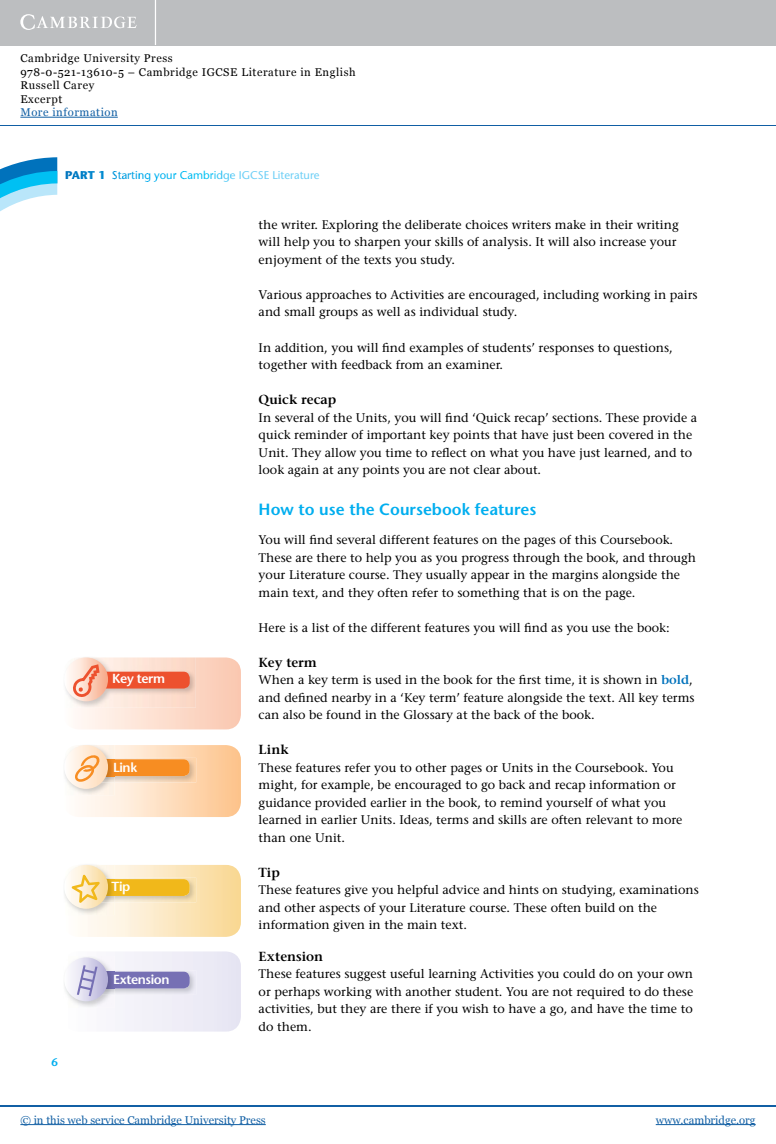
<style>
.page{position:relative;width:776px;height:1144px;background:#fff}
.page>*{position:absolute;margin:0;border:0;box-sizing:border-box;transform-origin:0 0}
.t1{font:600 16.25px "ITC Stone Sans";color:#00aeef}
.t2{font:600 13.12px "Stone Serif";color:#000}
.t3{font:600 13.12px "ITC Stone Sans";letter-spacing:-.03em;color:#fff}
.t4{font:12.5px/17.5px "Stone Serif";color:#000}
.t5{font:11.25px/13.4px "Georgia";letter-spacing:.05em;color:#000}
.t6{font:11.25px "Georgia";color:#115fa4}
.t7{font:11.25px "Stone Sans";color:#6dcff6}
.t8{font:11.25px "Georgia";letter-spacing:.05em;color:#115fa4}
.t9{font:600 11.25px "ITC Stone Sans";color:#00aeef}
.s1{font-weight:700;color:#0075be}
.s2{font-weight:700;color:#007dc5}
.s3{font-weight:700;color:#0080c8}
.s4{font-weight:700;color:#008ad0}
.s5{color:#0094d9}
.s6{color:#0097dc}
.s7{color:#009bde}
.s8{color:#009ee1}
.s9{color:#00a1e4}
.s10{color:#00a6e8}
.s11{color:#00aaec}
.s12{color:#00b0f0}
.s13{color:#00b2f0}
.s14{color:#00b4f0}
.s15{color:#00b6f1}
.s16{color:#00b9f1}
.s17{color:#00bbf2}
.s18{color:#00bef3}
.s19{color:#00c2f3}
.s20{color:#1ac4f4}
.s21{color:#2bc5f4}
.s22{color:#3bc6f4}
.s23{color:#4fc9f5}
.s24{color:#5acbf5}
.s25{color:#6bcff6}
.s26{font-weight:600;color:#0072bc}
</style>
<div class="page">
<div style="left:0;top:0;width:776px;height:45px;background:#bcbec0"></div>
<hr style="left:155px;top:0;width:1px;height:45px;background:#fff">
<svg style="left:20px;top:14px;width:117px;height:16px"></svg>
<hr style="left:20px;top:117px;width:98px;height:1px;background:#115fa4">
<hr style="left:0;top:125px;width:776px;height:1px;background:#115fa4">
<hr style="left:0;top:1104px;width:776px;height:1px;background:#115fa4">
<hr style="left:20px;top:1124px;width:246px;height:1px;background:#115fa4">
<hr style="left:656px;top:1124px;width:100px;height:1px;background:#115fa4">
<svg style="left:0;top:157px;width:57px;height:54px"></svg>
<svg style="left:65px;top:657px;width:176px;height:72px;background:#f8cab9"></svg>
<svg style="left:64px;top:745px;width:177px;height:71px;background:#fbd4af"></svg>
<svg style="left:64px;top:864px;width:177px;height:72px;background:#f8e2b1"></svg>
<svg style="left:64px;top:951px;width:177px;height:80px"></svg>
<p class="t5" style="left:20px;top:52px;width:337px">Cambridge University Press<br>978-0-521-13610-5 – Cambridge IGCSE Literature in English<br>Russell Carey<br>Excerpt</p>
<p class="t8" style="left:20px;top:105px;width:99px">More information</p>
<p class="t7" style="left:65px;top:168px;width:256px"><span class="s1">PA</span><span class="s2">R</span><span class="s3">T</span> <span class="s4">1</span> <span class="s5">S</span><span class="s6">t</span><span class="s7">a</span><span class="s8">r</span><span class="s9">ti</span><span class="s10">n</span><span class="s11">g</span> <span class="s12">y</span><span class="s13">o</span><span class="s14">u</span><span class="s15">r</span> <span class="s16">C</span><span class="s17">a</span><span class="s18">m</span><span class="s19">b</span><span class="s20">r</span><span class="s21">i</span><span class="s22">d</span><span class="s23">g</span><span class="s24">e</span> <span class="s25">IG</span>CSE Literature</p>
<p class="t4" style="left:259px;top:216px;width:422px">the writer. Exploring the deliberate choices writers make in their writing will help you to sharpen your skills of analysis. It will also increase your enjoyment of the texts you study.</p>
<p class="t4" style="left:259px;top:286px;width:441px">Various approaches to Activities are encouraged, including working in pairs and small groups as well as individual study.</p>
<p class="t4" style="left:259px;top:338px;width:416px">In addition, you will find examples of students’ responses to questions, together with feedback from an examiner.</p>
<p class="t2" style="left:259px;top:391px;width:79px">Quick recap</p>
<p class="t4" style="left:259px;top:408px;width:440px">In several of the Units, you will find ‘Quick recap’ sections. These provide a quick reminder of important key points that have just been covered in the Unit. They allow you time to reflect on what you have just learned, and to look again at any points you are not clear about.</p>
<h1 class="t1" style="left:259px;top:499px;width:279px">How to use the Coursebook features</h1>
<p class="t4" style="left:259px;top:531px;width:439px">You will find several different features on the pages of this Coursebook.<br>These are there to help you as you progress through the book, and through your Literature course. They usually appear in the margins alongside the main text, and they often refer to something that is on the page.</p>
<p class="t4" style="left:259px;top:618px;width:412px">Here is a list of the different features you will find as you use the book:</p>
<p class="t2" style="left:259px;top:654px;width:60px">Key term</p>
<p class="t4" style="left:259px;top:671px;width:437px">When a key term is used in the book for the first time, it is shown in <span class="s26">bold</span>, and defined nearby in a ‘Key term’ feature alongside the text. All key terms can also be found in the Glossary at the back of the book.</p>
<p class="t2" style="left:259px;top:741px;width:32px">Link</p>
<p class="t4" style="left:259px;top:758px;width:425px">These features refer you to other pages or Units in the Coursebook. You might, for example, be encouraged to go back and recap information or guidance provided earlier in the book, to remind yourself of what you learned in earlier Units. Ideas, terms and skills are often relevant to more than one Unit.</p>
<p class="t2" style="left:259px;top:864px;width:23px">Tip</p>
<p class="t4" style="left:259px;top:881px;width:442px">These features give you helpful advice and hints on studying, examinations and other aspects of your Literature course. These often build on the information given in the main text.</p>
<p class="t2" style="left:259px;top:948px;width:66px">Extension</p>
<p class="t4" style="left:259px;top:965px;width:436px;text-align:justify">These features suggest useful learning Activities you could do on your own or perhaps working with another student. You are not required to do these activities, but they are there if you wish to have a go, and have the time to do them.</p>
<p class="t3" style="left:112px;top:670px;width:55px">Key term</p>
<p class="t3" style="left:113px;top:759px;width:25px">Link</p>
<p class="t3" style="left:112px;top:878px;width:20px">Tip</p>
<p class="t3" style="left:113px;top:971px;width:58px">Extension</p>
<p class="t9" style="left:51px;top:1055px;width:8px">6</p>
<p class="t6" style="left:20px;top:1112px;width:247px">© in this web service Cambridge University Press</p>
<p class="t6" style="left:656px;top:1112px;width:101px">www.cambridge.org</p>
</div>
